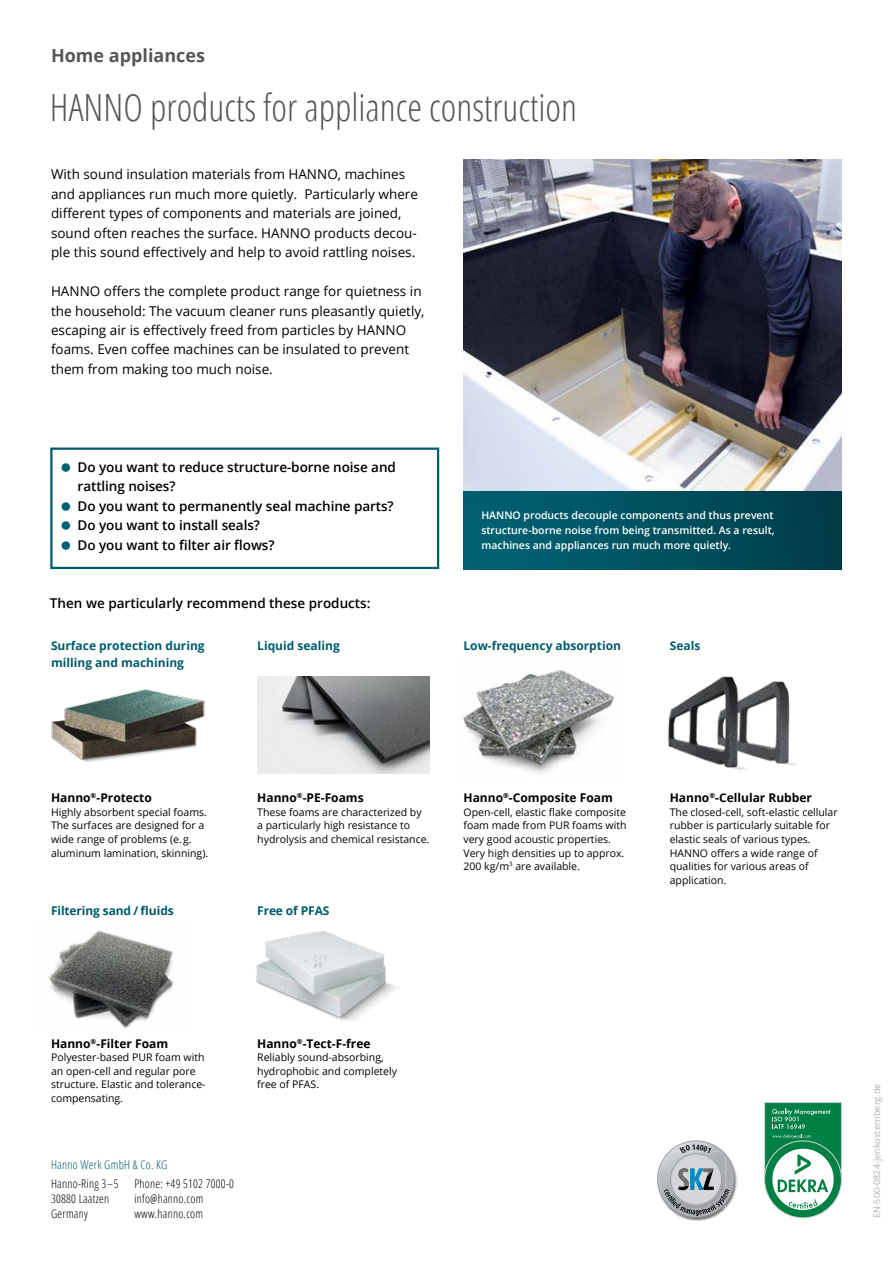
<style>
.page{position:relative;width:893px;height:1263px;background:#fff}
.page>*{position:absolute;margin:0;border:0;box-sizing:border-box;transform-origin:0 0}
.t1{font:300 condensed 37.5px "Open Sans";color:#565656}
.t2{font:700 18px "Open Sans";color:#565656}
.t3{font:13.5px/19.5px "Open Sans";color:#000}
.t4{font:600 13.5px/19.5px "Open Sans";letter-spacing:-.005em;color:#000}
.t5{font:700 12px/16.8px "Open Sans";color:#005b6b}
.t6{font:700 12px "Open Sans";color:#000}
.t7{font:300 condensed 12px/15px "Open Sans";letter-spacing:.02em;color:#000}
.t8{font:300 condensed 12px "Open Sans";letter-spacing:.02em;color:#005b6b}
.t9{font:10.5px/13.5px "Open Sans";color:#000}
.t10{font:600 10.5px/15px "Open Sans";color:#fff;text-align:justify}
.t11{font:9px "Open Sans";letter-spacing:.005em;color:#b1b2b3}
</style>
<div class="page">
<img style="left:463px;top:159px;width:379px;height:332px">
<div style="left:463px;top:491px;width:379px;height:78px;background:linear-gradient(to right,#006475,#003d48)"></div>
<div style="left:50px;top:447px;width:389px;height:122px;border:2px solid #005b6b"></div>
<img style="left:51px;top:689px;width:154px;height:73px">
<img style="left:257px;top:676px;width:172px;height:98px">
<img style="left:762px;top:681px;width:35px;height:85px">
<img style="left:667px;top:676px;width:95px;height:94px">
<img style="left:463px;top:669px;width:152px;height:105px">
<img style="left:256px;top:931px;width:142px;height:89px">
<img style="left:48px;top:930px;width:126px;height:99px">
<img style="left:682px;top:1169px;width:56px;height:52px">
<svg style="left:765px;top:1141px;width:76px;height:77px"></svg>
<svg style="left:764px;top:1102px;width:78px;height:108px"></svg>
<svg style="left:657px;top:1140px;width:78px;height:78px"></svg>
<h2 class="t2" style="left:51px;top:43px;width:156px">Home appliances</h2>
<h1 class="t1" style="left:50px;top:81px;width:528px">HANNO products for appliance construction</h1>
<p class="t3" style="left:51px;top:164px;width:368px">With sound insulation materials from HANNO, machines and appliances run much more quietly. Particularly where different types of components and materials are joined, sound often reaches the surface. HANNO products decou&shy;ple this sound effectively and help to avoid rattling noises.</p>
<p class="t3" style="left:51px;top:281px;width:375px">HANNO offers the complete product range for quietness in the household: The vacuum cleaner runs pleasantly quietly, escaping air is effectively freed from particles by HANNO foams. Even coffee machines can be insulated to prevent them from making too much noise.</p>
<p class="t4" style="left:78px;top:457px;width:320px">Do you want to reduce structure-borne noise and rattling noises?<br>Do you want to permanently seal machine parts?<br>Do you want to install seals?<br>Do you want to filter air flows?</p>
<p class="t4" style="left:50px;top:593px;width:322px">Then we particularly recommend these products:</p>
<p class="t10" style="left:481px;top:507px;width:295px">HANNO products decouple components and thus prevent structure-borne noise from being transmitted. As a result, machines and appliances run much more quietly.</p>
<p class="t5" style="left:51px;top:637px;width:155px">Surface protection during milling and machining</p>
<p class="t5" style="left:257px;top:637px;width:84px">Liquid sealing</p>
<p class="t5" style="left:670px;top:637px;width:32px">Seals</p>
<p class="t5" style="left:463px;top:637px;width:159px">Low-frequency absorption</p>
<p class="t6" style="left:51px;top:790px;width:102px">Hanno<sup>®</sup>-Protecto</p>
<p class="t9" style="left:51px;top:805px;width:159px">Highly absorbent special foams.<br>The surfaces are designed for a wide range of problems (e.g. aluminum lamination, skinning).</p>
<p class="t5" style="left:51px;top:902px;width:124px">Filtering sand / fluids</p>
<p class="t6" style="left:257px;top:790px;width:108px">Hanno<sup>®</sup>-PE-Foams</p>
<p class="t9" style="left:257px;top:805px;width:174px">These foams are characterized by a particularly high resistance to hydrolysis and chemical resistance.</p>
<p class="t5" style="left:257px;top:902px;width:74px">Free of PFAS</p>
<p class="t6" style="left:463px;top:790px;width:151px">Hanno<sup>®</sup>-Composite Foam</p>
<p class="t9" style="left:463px;top:805px;width:164px">Open-cell, elastic flake composite foam made from PUR foams with very good acoustic properties.<br>Very high densities up to approx.<br>200 kg/m<sup>3</sup> are available.</p>
<p class="t6" style="left:670px;top:790px;width:144px">Hanno<sup>®</sup>-Cellular Rubber</p>
<p class="t9" style="left:670px;top:805px;width:169px">The closed-cell, soft-elastic cellular rubber is particularly suitable for elastic seals of various types.<br>HANNO offers a wide range of qualities for various areas of application.</p>
<p class="t6" style="left:51px;top:1035px;width:119px">Hanno<sup>®</sup>-Filter Foam</p>
<p class="t9" style="left:51px;top:1050px;width:156px">Polyester-based PUR foam with an open-cell and regular pore structure. Elastic and tolerance&shy;compensating.</p>
<p class="t8" style="left:51px;top:1156px;width:118px">Hanno Werk GmbH &amp; Co. KG</p>
<p class="t7" style="left:51px;top:1176px;width:69px">Hanno-Ring 3–5<br>30880 Laatzen<br>Germany</p>
<p class="t7" style="left:134px;top:1176px;width:101px">Phone: +49 5102 7000-0 info@hanno.com www.hanno.com</p>
<p class="t6" style="left:257px;top:1035px;width:115px">Hanno<sup>®</sup>-Tect-F-free</p>
<p class="t9" style="left:257px;top:1050px;width:141px">Reliably sound-absorbing, hydrophobic and completely free of PFAS.</p>
<p class="t11" style="left:871px;top:1218px;width:136px;rotate:-90deg">EN-500-0824-jenkosternberg.de</p>
</div>
